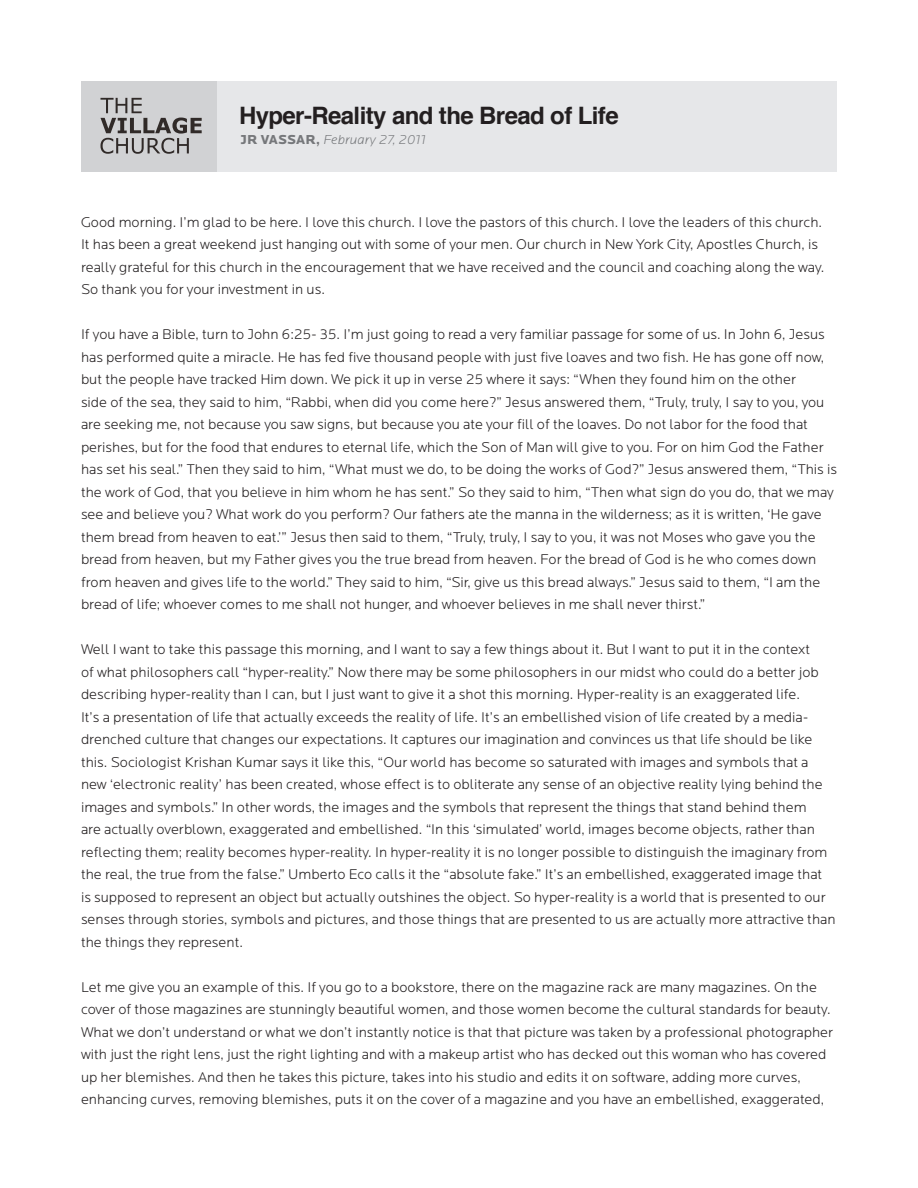
<style>
.page{position:relative;width:918px;height:1188px;background:#fff}
.page>*{position:absolute;margin:0;border:0;box-sizing:border-box;transform-origin:0 0}
.t1{font:700 24px "Helvetica";letter-spacing:-.025em;color:#231f20}
.t2{font:300 14.7px/22.5px "Locator";color:#231f20}
.t3{font:italic 300 13.5px "Locator";letter-spacing:.01em;color:#76787b}
.s1{font-weight:900;font-style:normal}
.s2{font-weight:700;font-style:normal}
</style>
<div class="page">
<div style="left:81px;top:81px;width:756px;height:90px;background:#e6e7e9"></div>
<div style="left:81px;top:81px;width:135px;height:90px;background:#d1d2d4"></div>
<svg style="left:100px;top:98px;width:102px;height:56px"></svg>
<p class="t1" style="left:239px;top:96px;width:381px">Hyper-Reality and the Bread of Life</p>
<p class="t3" style="left:240px;top:132px;width:187px"><span class="s1">JR VASSAR</span><span class="s2">,</span> February 27, 2011</p>
<p class="t2" style="left:81px;top:211px;width:745px">Good morning. I’m glad to be here. I love this church. I love the pastors of this church. I love the leaders of this church.<br>It has been a great weekend just hanging out with some of your men. Our church in New York City, Apostles Church, is really grateful for this church in the encouragement that we have received and the council and coaching along the way.<br>So thank you for your investment in us.</p>
<p class="t2" style="left:81px;top:324px;width:758px">If you have a Bible, turn to John 6:25- 35. I’m just going to read a very familiar passage for some of us. In John 6, Jesus has performed quite a miracle. He has fed five thousand people with just five loaves and two fish. He has gone off now, but the people have tracked Him down. We pick it up in verse 25 where it says: “When they found him on the other<br>side of the sea, they said to him, “Rabbi, when did you come here?” Jesus answered them, “Truly, truly, I say to you, you are seeking me, not because you saw signs, but because you ate your fill of the loaves. Do not labor for the food that perishes, but for the food that endures to eternal life, which the Son of Man will give to you. For on him God the Father has set his seal.” Then they said to him, “What must we do, to be doing the works of God?” Jesus answered them, “This is the work of God, that you believe in him whom he has sent.” So they said to him, “Then what sign do you do, that we may see and believe you? What work do you perform? Our fathers ate the manna in the wilderness; as it is written, ‘He gave them bread from heaven to eat.’” Jesus then said to them, “Truly, truly, I say to you, it was not Moses who gave you the bread from heaven, but my Father gives you the true bread from heaven. For the bread of God is he who comes down from heaven and gives life to the world.” They said to him, “Sir, give us this bread always.” Jesus said to them, “I am the bread of life; whoever comes to me shall not hunger, and whoever believes in me shall never thirst.”</p>
<p class="t2" style="left:81px;top:639px;width:756px">Well I want to take this passage this morning, and I want to say a few things about it. But I want to put it in the context<br>of what philosophers call “hyper-reality.” Now there may be some philosophers in our midst who could do a better job describing hyper-reality than I can, but I just want to give it a shot this morning. Hyper-reality is an exaggerated life.<br>It’s a presentation of life that actually exceeds the reality of life. It’s an embellished vision of life created by a media&shy;drenched culture that changes our expectations. It captures our imagination and convinces us that life should be like this. Sociologist Krishan Kumar says it like this, “Our world has become so saturated with images and symbols that a new ‘electronic reality’ has been created, whose effect is to obliterate any sense of an objective reality lying behind the images and symbols.” In other words, the images and the symbols that represent the things that stand behind them<br>are actually overblown, exaggerated and embellished. “In this ‘simulated’ world, images become objects, rather than reflecting them; reality becomes hyper-reality. In hyper-reality it is no longer possible to distinguish the imaginary from the real, the true from the false.” Umberto Eco calls it the “absolute fake.” It’s an embellished, exaggerated image that is supposed to represent an object but actually outshines the object. So hyper-reality is a world that is presented to our senses through stories, symbols and pictures, and those things that are presented to us are actually more attractive than the things they represent.</p>
<p class="t2" style="left:81px;top:976px;width:754px">Let me give you an example of this. If you go to a bookstore, there on the magazine rack are many magazines. On the cover of those magazines are stunningly beautiful women, and those women become the cultural standards for beauty.<br>What we don’t understand or what we don’t instantly notice is that that picture was taken by a professional photographer with just the right lens, just the right lighting and with a makeup artist who has decked out this woman who has covered up her blemishes. And then he takes this picture, takes into his studio and edits it on software, adding more curves, enhancing curves, removing blemishes, puts it on the cover of a magazine and you have an embellished, exaggerated,</p>
</div>
